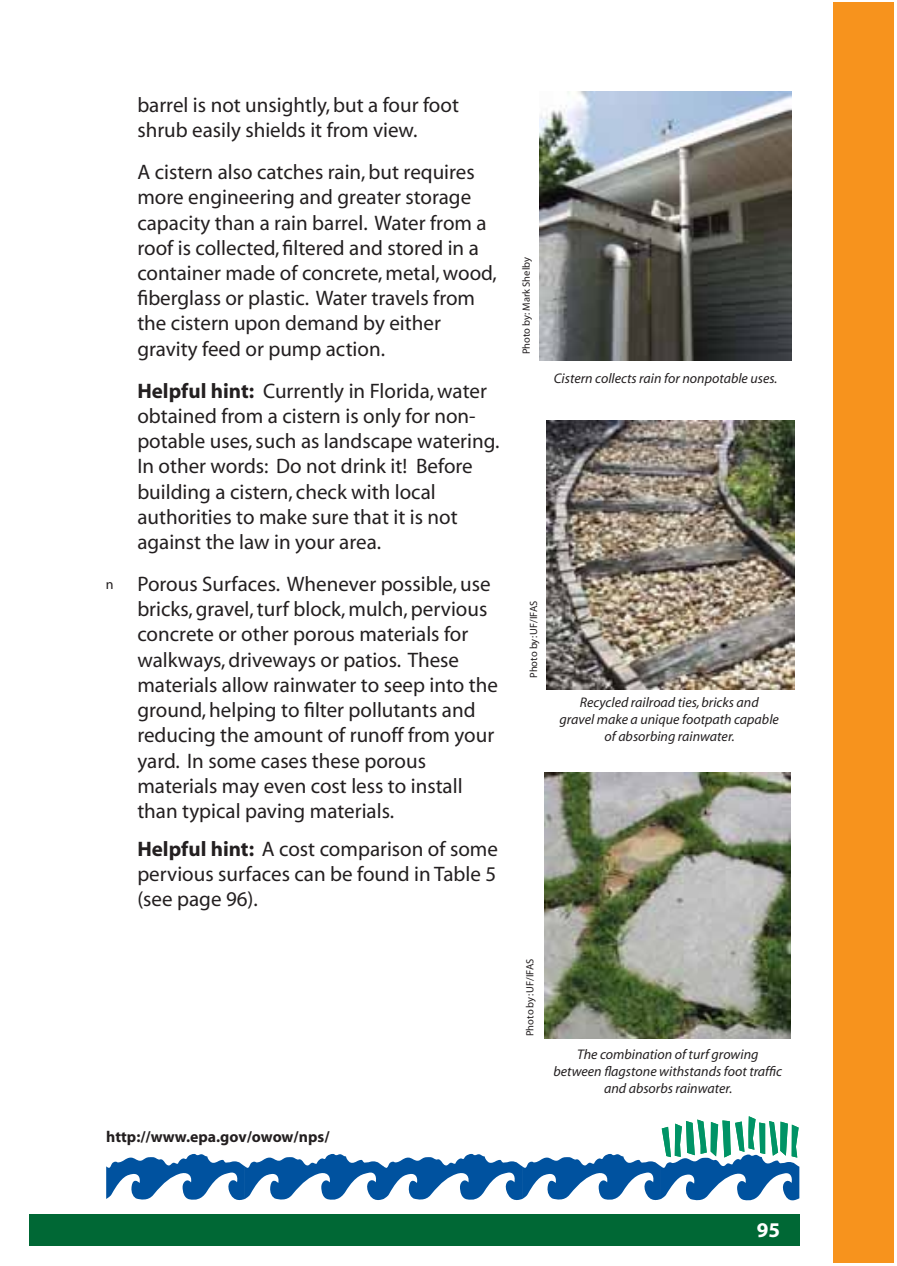
<style>
.page{position:relative;width:897px;height:1266px;background:#fff}
.page>*{position:absolute;margin:0;border:0;box-sizing:border-box;transform-origin:0 0}
.t1{font:21px/25.2px "Myriad";color:#231f20}
.t2{font:700 21px "Myriad";color:#fff}
.t3{font:700 15.75px "Myriad";color:#231f20}
.t4{font:italic 14px/16.8px "Myriad";color:#231f20;text-align:center}
.t5{font:10.5px "Myriad";color:#231f20}
.s1{font-weight:700}
.s2{font-family:"Myriad Pro";font-size:14px}
</style>
<div class="page">
<div style="left:30px;top:1213px;width:769px;height:31px;background:#006835"></div>
<div style="left:833px;top:3px;width:61px;height:1260px;background:#f7931d"></div>
<svg style="left:106px;top:1116px;width:693px;height:84px"></svg>
<img style="left:539px;top:91px;width:252px;height:270px">
<img style="left:546px;top:421px;width:247px;height:268px">
<img style="left:544px;top:772px;width:246px;height:266px">
<p class="t1" style="left:137px;top:94px;width:323px">barrel is not unsightly, but a four foot shrub easily shields it from view.</p>
<p class="t1" style="left:137px;top:161px;width:361px">A cistern also catches rain, but requires more engineering and greater storage capacity than a rain barrel. Water from a roof is collected, filtered and stored in a container made of concrete, metal, wood, fiberglass or plastic. Water travels from the cistern upon demand by either gravity feed or pump action.</p>
<p class="t1" style="left:137px;top:379px;width:363px"><span class="s1">Helpful hint:</span> Currently in Florida, water obtained from a cistern is only for non&shy;potable uses, such as landscape watering.<br>In other words: Do not drink it! Before building a cistern, check with local authorities to make sure that it is not against the law in your area.</p>
<p class="t1" style="left:137px;top:573px;width:362px;text-indent:-32px"><span class="s2">n</span> Porous Surfaces. Whenever possible, use bricks, gravel, turf block, mulch, pervious concrete or other porous materials for walkways, driveways or patios. These materials allow rainwater to seep into the ground, helping to filter pollutants and reducing the amount of runoff from your yard. In some cases these porous materials may even cost less to install than typical paving materials.</p>
<p class="t1" style="left:137px;top:837px;width:362px;text-align:justify"><span class="s1">Helpful hint:</span> A cost comparison of some pervious surfaces can be found in Table 5 (see page 96).</p>
<p class="t3" style="left:106px;top:1130px;width:225px">http://www.epa.gov/owow/nps/</p>
<p class="t5" style="left:522px;top:354px;width:99px;rotate:-90deg">Photo by: Mark Shelby</p>
<p class="t4" style="left:553px;top:371px;width:225px">Cistern collects rain for nonpotable uses.</p>
<p class="t5" style="left:529px;top:678px;width:79px;rotate:-90deg">Photo by: UF/IFAS</p>
<p class="t4" style="left:559px;top:695px;width:221px">Recycled railroad ties, bricks and<br>gravel make a unique footpath capable of absorbing rainwater.</p>
<p class="t5" style="left:526px;top:1035px;width:79px;rotate:-90deg">Photo by: UF/IFAS</p>
<p class="t4" style="left:553px;top:1047px;width:230px">The combination of turf growing between flagstone withstands foot traffic and absorbs rainwater.</p>
<p class="t2" style="left:756px;top:1221px;width:25px">95</p>
</div>
